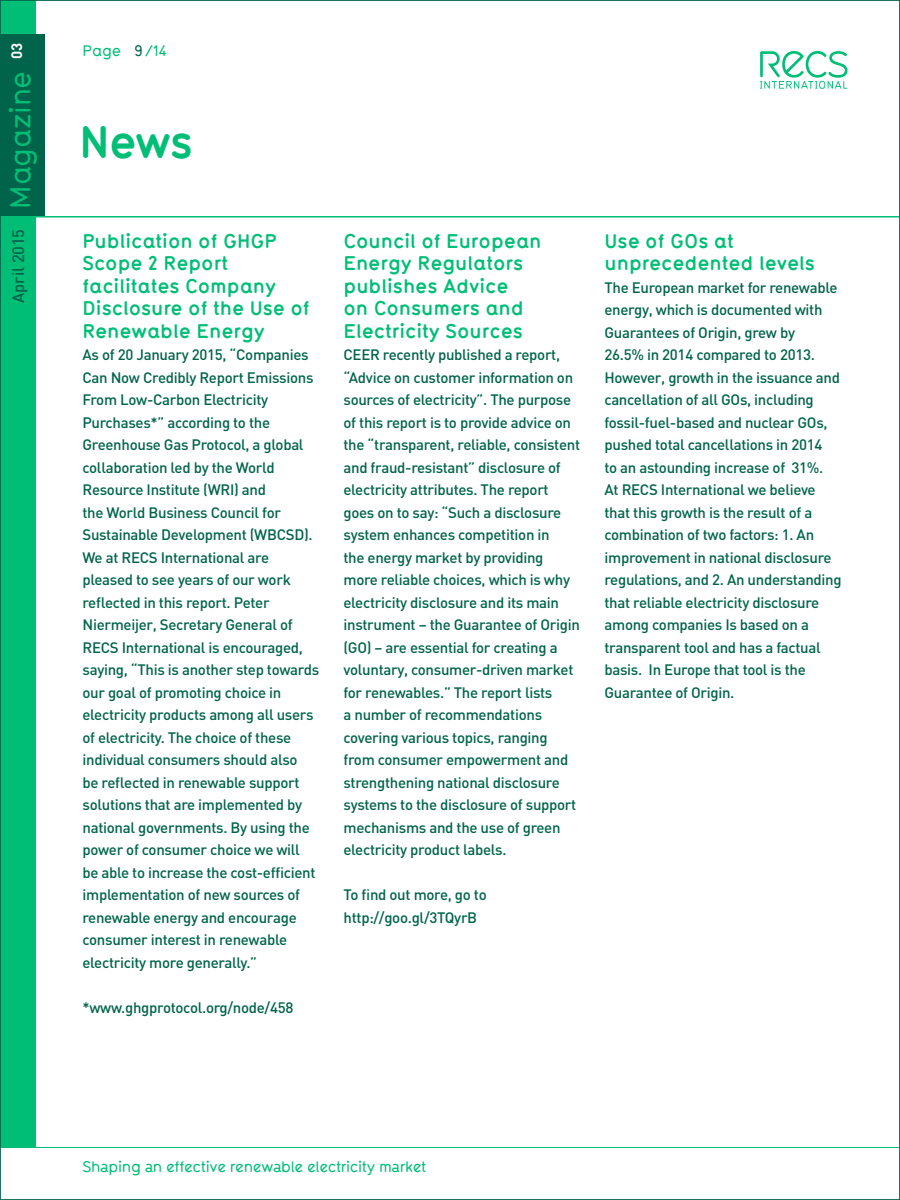
<style>
.page{position:relative;width:900px;height:1200px;background:#fff}
.page>*{position:absolute;margin:0;border:0;box-sizing:border-box;transform-origin:0 0}
.t1{font:700 45px "Typ 1451";color:#00be76}
.t2{font:700 19.5px/22.5px "Typ 1451";color:#00be76}
.t3{font:500 16.5px "DIN";letter-spacing:-.005em;color:#00644b}
.t4{font:500 15px/22.5px "DIN";letter-spacing:-.02em;color:#00644b}
.t5{font:500 15px "Typ 1451 Alternate";letter-spacing:-.02em;color:#00be76}
.t6{font:500 15px "Typ 1451";color:#00be76}
.s1{font-family:"Typ 1451";font-size:28.5px;color:#00be76}
.s2{font-weight:700;font-size:15px;color:#fff}
.s3{color:#00644b}
</style>
<div class="page">
<hr style="left:0;top:1147px;width:900px;height:1px;background:#00be76">
<svg style="left:760px;top:51px;width:87px;height:38px"></svg>
<div style="left:0;top:0;width:36px;height:1148px;background:#00be76"></div>
<hr style="left:0;top:216px;width:900px;height:2px;background:#00be76">
<div style="left:0;top:34px;width:45px;height:182px;background:#00644b"></div>
<p class="t3" style="left:8px;top:303px;width:262px;rotate:-90deg">April 2015 <span class="s1">Magazine</span> <span class="s2">03</span></p>
<p class="t6" style="left:82px;top:40px;width:86px">Page <span class="s3">9</span>/14</p>
<h1 class="t1" style="left:79px;top:110px;width:115px">News</h1>
<h2 class="t2" style="left:82px;top:228px;width:229px">Publication of GHGP<br>Scope 2 Report facilitates Company<br>Disclosure of the Use of<br>Renewable Energy</h2>
<p class="t4" style="left:82px;top:343px;width:238px">As of 20 January 2015, “Companies Can Now Credibly Report Emissions From Low-Carbon Electricity Purchases*” according to the Greenhouse Gas Protocol, a global collaboration led by the World Resource Institute (WRI) and<br>the World Business Council for Sustainable Development (WBCSD).<br>We at RECS International are pleased to see years of our work reflected in this report. Peter Niermeijer, Secretary General of RECS International is encouraged, saying, “This is another step towards our goal of promoting choice in electricity products among all users of electricity. The choice of these individual consumers should also<br>be reflected in renewable support solutions that are implemented by national governments. By using the power of consumer choice we will be able to increase the cost-efficient implementation of new sources of renewable energy and encourage consumer interest in renewable electricity more generally.”</p>
<p class="t4" style="left:82px;top:995px;width:212px">*www.ghgprotocol.org/node/458</p>
<h2 class="t2" style="left:344px;top:228px;width:200px">Council of European<br>Energy Regulators publishes Advice<br>on Consumers and<br>Electricity Sources</h2>
<p class="t4" style="left:344px;top:343px;width:238px">CEER recently published a report, “Advice on customer information on sources of electricity”. The purpose of this report is to provide advice on the “transparent, reliable, consistent and fraud-resistant” disclosure of electricity attributes. The report goes on to say: “Such a disclosure system enhances competition in<br>the energy market by providing more reliable choices, which is why electricity disclosure and its main instrument – the Guarantee of Origin (GO) – are essential for creating a voluntary, consumer-driven market for renewables.” The report lists<br>a number of recommendations covering various topics, ranging from consumer empowerment and strengthening national disclosure systems to the disclosure of support mechanisms and the use of green electricity product labels.</p>
<p class="t4" style="left:344px;top:883px;width:145px">To find out more, go to http://goo.gl/3TQyrB</p>
<h2 class="t2" style="left:604px;top:228px;width:212px">Use of GOs at unprecedented levels</h2>
<p class="t4" style="left:604px;top:275px;width:239px">The European market for renewable energy, which is documented with Guarantees of Origin, grew by<br>26.5% in 2014 compared to 2013.<br>However, growth in the issuance and cancellation of all GOs, including fossil-fuel-based and nuclear GOs, pushed total cancellations in 2014<br>to an astounding increase of 31%.<br>At RECS International we believe that this growth is the result of a combination of two factors: 1. An improvement in national disclosure regulations, and 2. An understanding that reliable electricity disclosure among companies Is based on a transparent tool and has a factual basis. In Europe that tool is the Guarantee of Origin.</p>
<p class="t5" style="left:82px;top:1156px;width:345px">Shaping an effective renewable electricity market</p>
</div>
